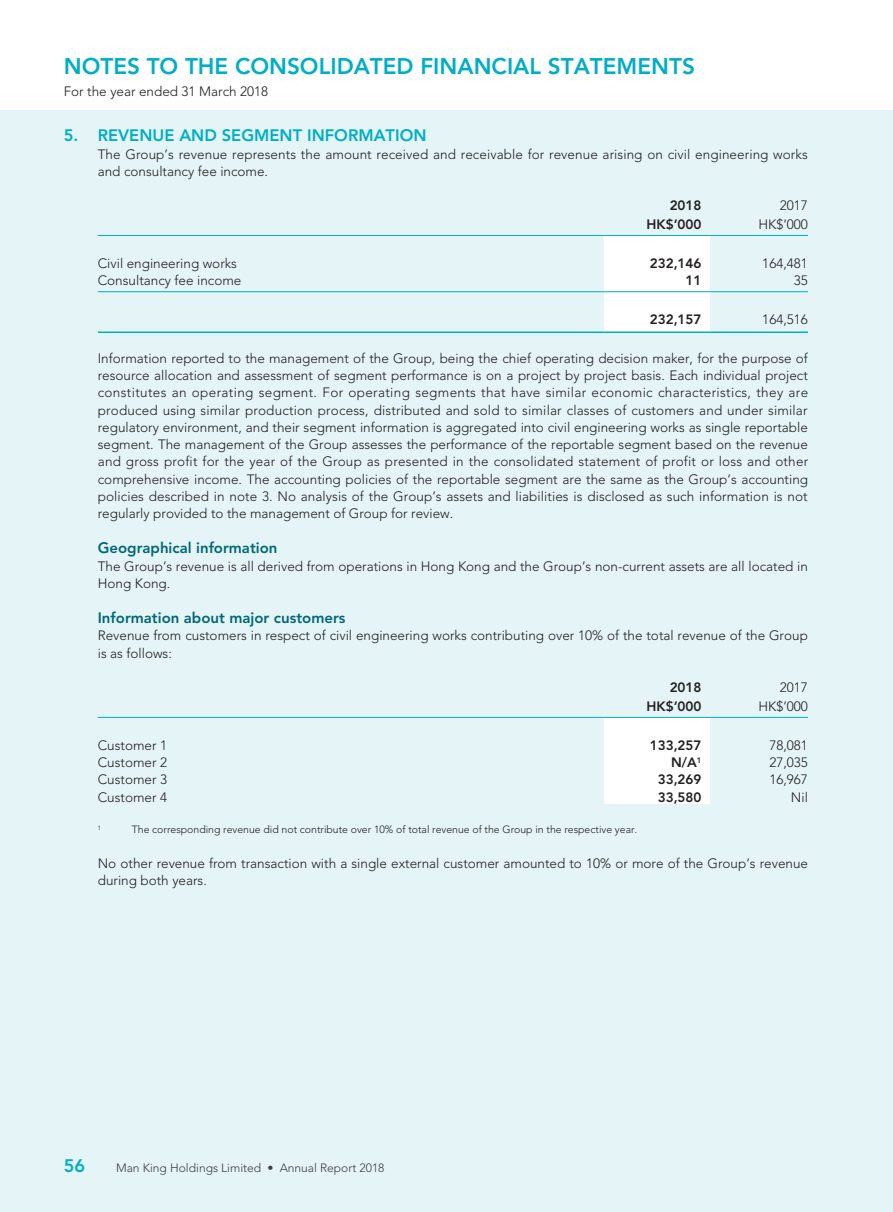
<style>
.page{position:relative;width:893px;height:1212px;background:#fff}
.page>*{position:absolute;margin:0;border:0;box-sizing:border-box;transform-origin:0 0}
.t1{font:800 22.5px "Avenir LT Std";color:#00aec5}
.t2{font:800 18px "Avenir LT Std";color:#00aec5}
._01_H1{font:800 16.5px "Avenir LT Std";color:#00aec5}
._02_H2{font:800 15px "Avenir LT Std";color:#006876}
._00_txt{font:300 13.5px/17.2px "Avenir LT Std";color:#231f20}
._50_Table_txt{font:300 13.5px "Avenir LT Std";color:#231f20}
._50_Table_txt-2{font:800 13.5px "Avenir LT Std";color:#231f20}
.t3{font:300 12px "Avenir LT Std";color:#3e3e3f}
._06_Notes{font:300 10.5px "Avenir LT Std";color:#231f20}
._06_Notes-2{font:300 6.15px "Avenir LT Std";color:#231f20}
</style>
<div class="page">
<div style="left:0;top:111px;width:893px;height:1101px;background:#e4f4f7"></div>
<div style="left:604px;top:236px;width:106px;height:95px;background:#fff"></div>
<hr style="left:98px;top:235px;width:506px;height:1px;background:#00aec5">
<hr style="left:604px;top:235px;width:106px;height:1px;background:#00aec5">
<hr style="left:710px;top:235px;width:98px;height:1px;background:#00aec5">
<hr style="left:98px;top:291px;width:506px;height:1px;background:#00aec5">
<hr style="left:604px;top:291px;width:106px;height:1px;background:#00aec5">
<hr style="left:710px;top:291px;width:98px;height:1px;background:#00aec5">
<hr style="left:98px;top:331px;width:506px;height:2px;background:#00aec5">
<hr style="left:604px;top:331px;width:106px;height:2px;background:#00aec5">
<hr style="left:710px;top:331px;width:98px;height:2px;background:#00aec5">
<div style="left:604px;top:718px;width:106px;height:86px;background:#fff"></div>
<hr style="left:98px;top:717px;width:506px;height:1px;background:#00aec5">
<hr style="left:604px;top:717px;width:106px;height:1px;background:#00aec5">
<hr style="left:710px;top:717px;width:98px;height:1px;background:#00aec5">
<h1 class="t1" style="left:64px;top:53px;width:633px">NOTES TO THE CONSOLIDATED FINANCIAL STATEMENTS</h1>
<p class="_00_txt" style="left:64px;top:83px;width:206px">For the year ended 31 March 2018</p>
<p class="_01_H1" style="left:64px;top:126px;width:364px">5. REVENUE AND SEGMENT INFORMATION</p>
<p class="_00_txt" style="left:98px;top:145px;width:711px">The Group’s revenue represents the amount received and receivable for revenue arising on civil engineering works and consultancy fee income.</p>
<p class="_50_Table_txt-2" style="left:670px;top:198px;width:33px">2018</p>
<p class="_50_Table_txt" style="left:780px;top:198px;width:30px">2017</p>
<p class="_50_Table_txt-2" style="left:646px;top:216px;width:57px">HK$’000</p>
<p class="_50_Table_txt" style="left:758px;top:216px;width:51px">HK$’000</p>
<p class="_50_Table_txt" style="left:98px;top:255px;width:141px">Civil engineering works</p>
<p class="_50_Table_txt-2" style="left:650px;top:255px;width:53px">232,146</p>
<p class="_50_Table_txt" style="left:762px;top:255px;width:47px">164,481</p>
<p class="_50_Table_txt" style="left:98px;top:273px;width:145px">Consultancy fee income</p>
<p class="_50_Table_txt-2" style="left:686px;top:273px;width:17px">11</p>
<p class="_50_Table_txt" style="left:794px;top:273px;width:16px">35</p>
<p class="_50_Table_txt-2" style="left:650px;top:312px;width:53px">232,157</p>
<p class="_50_Table_txt" style="left:762px;top:312px;width:47px">164,516</p>
<p class="_00_txt" style="left:98px;top:350px;width:712px;text-align:justify">Information reported to the management of the Group, being the chief operating decision maker, for the purpose of resource allocation and assessment of segment performance is on a project by project basis. Each individual project constitutes an operating segment. For operating segments that have similar economic characteristics, they are produced using similar production process, distributed and sold to similar classes of customers and under similar regulatory environment, and their segment information is aggregated into civil engineering works as single reportable segment. The management of the Group assesses the performance of the reportable segment based on the revenue and gross profit for the year of the Group as presented in the consolidated statement of profit or loss and other comprehensive income. The accounting policies of the reportable segment are the same as the Group’s accounting policies described in note 3. No analysis of the Group’s assets and liabilities is disclosed as such information is not regularly provided to the management of Group for review.</p>
<p class="_02_H2" style="left:98px;top:539px;width:181px">Geographical information</p>
<p class="_00_txt" style="left:98px;top:557px;width:711px">The Group’s revenue is all derived from operations in Hong Kong and the Group’s non-current assets are all located in<br>Hong Kong.</p>
<p class="_02_H2" style="left:98px;top:609px;width:249px">Information about major customers</p>
<p class="_00_txt" style="left:98px;top:627px;width:712px">Revenue from customers in respect of civil engineering works contributing over 10% of the total revenue of the Group is as follows:</p>
<p class="_50_Table_txt-2" style="left:670px;top:679px;width:33px">2018</p>
<p class="_50_Table_txt" style="left:780px;top:680px;width:30px">2017</p>
<p class="_50_Table_txt-2" style="left:646px;top:698px;width:57px">HK$’000</p>
<p class="_50_Table_txt" style="left:758px;top:698px;width:51px">HK$’000</p>
<p class="_50_Table_txt" style="left:98px;top:737px;width:71px">Customer 1</p>
<p class="_50_Table_txt-2" style="left:650px;top:737px;width:53px">133,257</p>
<p class="_50_Table_txt" style="left:769px;top:737px;width:40px">78,081</p>
<p class="_50_Table_txt" style="left:98px;top:755px;width:71px">Customer 2</p>
<p class="_50_Table_txt-2" style="left:671px;top:754px;width:32px">N/A<sup>1</sup></p>
<p class="_50_Table_txt" style="left:769px;top:755px;width:40px">27,035</p>
<p class="_50_Table_txt" style="left:98px;top:772px;width:71px">Customer 3</p>
<p class="_50_Table_txt-2" style="left:658px;top:772px;width:45px">33,269</p>
<p class="_50_Table_txt" style="left:769px;top:772px;width:40px">16,967</p>
<p class="_50_Table_txt" style="left:98px;top:789px;width:71px">Customer 4</p>
<p class="_50_Table_txt-2" style="left:658px;top:789px;width:45px">33,580</p>
<p class="_50_Table_txt" style="left:791px;top:789px;width:18px">Nil</p>
<p class="_06_Notes-2" style="left:98px;top:824px;width:5px">1</p>
<p class="_06_Notes" style="left:132px;top:823px;width:507px">The corresponding revenue did not contribute over 10% of total revenue of the Group in the respective year.</p>
<p class="_00_txt" style="left:98px;top:854px;width:712px">No other revenue from transaction with a single external customer amounted to 10% or more of the Group’s revenue during both years.</p>
<h2 class="t2" style="left:64px;top:1155px;width:23px">56</h2>
<p class="t3" style="left:116px;top:1160px;width:270px">Man King Holdings Limited • Annual Report 2018</p>
</div>
